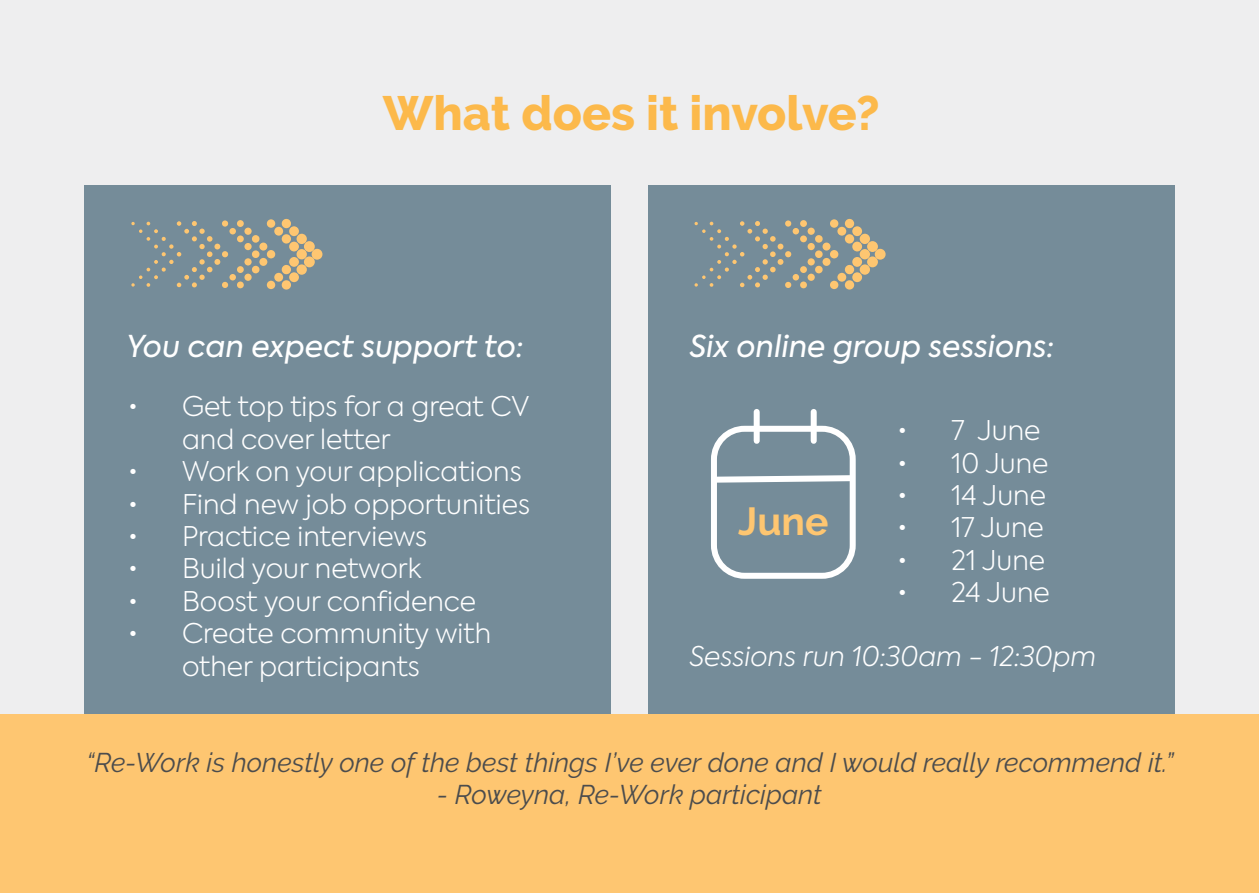
<style>
.page{position:relative;width:1259px;height:893px;background:#eeeeef}
.page>*{position:absolute;margin:0;border:0;box-sizing:border-box;transform-origin:0 0}
.t1{font:800 48px "Raleway";color:#fcb94b}
.t2{font:700 39px "Raleway";color:#fec671}
.t3{font:italic 30px "Axiforma";color:#fff}
.t4{font:300 27px/32.4px "Axiforma";color:#fff}
.t5{font:italic 27px "Raleway";color:#4b4c4d}
.t6{font:italic 300 27px "Axiforma";color:#fff}
</style>
<div class="page">
<div style="left:84px;top:185px;width:527px;height:529px;background:#758c99"></div>
<div style="left:648px;top:185px;width:526px;height:529px;background:#758c99"></div>
<div style="left:259px;top:243px;width:8px;height:8px;background:#fec671;border-radius:50%"></div>
<div style="left:244px;top:243px;width:8px;height:7px;background:#fec671;border-radius:50%"></div>
<div style="left:244px;top:258px;width:8px;height:7px;background:#fec671;border-radius:50%"></div>
<div style="left:259px;top:258px;width:8px;height:8px;background:#fec671;border-radius:50%"></div>
<svg style="left:252px;top:250px;width:7px;height:8px"></svg>
<svg style="left:267px;top:250px;width:8px;height:8px"></svg>
<svg style="left:267px;top:219px;width:8px;height:9px"></svg>
<svg style="left:237px;top:220px;width:7px;height:7px"></svg>
<svg style="left:282px;top:219px;width:9px;height:9px"></svg>
<svg style="left:252px;top:235px;width:7px;height:8px"></svg>
<div style="left:237px;top:235px;width:7px;height:7px;background:#fec671;border-radius:50%"></div>
<div style="left:289px;top:226px;width:10px;height:10px;background:#fec671;border-radius:50%"></div>
<div style="left:274px;top:227px;width:9px;height:9px;background:#fec671;border-radius:50%"></div>
<div style="left:229px;top:228px;width:7px;height:6px;background:#fec671;border-radius:50%"></div>
<div style="left:244px;top:228px;width:8px;height:7px;background:#fec671;border-radius:50%"></div>
<div style="left:237px;top:266px;width:7px;height:7px;background:#fec671;border-radius:50%"></div>
<svg style="left:252px;top:266px;width:7px;height:7px"></svg>
<svg style="left:282px;top:234px;width:40px;height:40px"></svg>
<svg style="left:267px;top:281px;width:8px;height:8px"></svg>
<svg style="left:282px;top:280px;width:9px;height:10px"></svg>
<svg style="left:237px;top:281px;width:7px;height:7px"></svg>
<div style="left:229px;top:274px;width:7px;height:6px;background:#fec671;border-radius:50%"></div>
<svg style="left:131px;top:220px;width:97px;height:68px"></svg>
<div style="left:244px;top:274px;width:8px;height:7px;background:#fec671;border-radius:50%"></div>
<div style="left:289px;top:272px;width:10px;height:10px;background:#fec671;border-radius:50%"></div>
<div style="left:274px;top:273px;width:9px;height:9px;background:#fec671;border-radius:50%"></div>
<div style="left:0;top:714px;width:1259px;height:179px;background:#fec671"></div>
<div style="left:711px;top:426px;width:144px;height:153px;border:6px solid #fff;border-radius:31px"></div>
<svg style="left:711px;top:472px;width:145px;height:14px"></svg>
<div style="left:753px;top:412px;width:6px;height:29px;background:#fff"></div>
<div style="left:810px;top:412px;width:6px;height:29px;background:#fff"></div>
<div style="left:822px;top:243px;width:8px;height:8px;background:#fec671;border-radius:50%"></div>
<div style="left:807px;top:243px;width:8px;height:7px;background:#fec671;border-radius:50%"></div>
<div style="left:807px;top:258px;width:8px;height:7px;background:#fec671;border-radius:50%"></div>
<div style="left:822px;top:258px;width:8px;height:8px;background:#fec671;border-radius:50%"></div>
<svg style="left:815px;top:250px;width:7px;height:8px"></svg>
<svg style="left:830px;top:250px;width:8px;height:8px"></svg>
<svg style="left:830px;top:219px;width:8px;height:9px"></svg>
<svg style="left:800px;top:220px;width:7px;height:7px"></svg>
<svg style="left:845px;top:219px;width:9px;height:9px"></svg>
<svg style="left:815px;top:235px;width:7px;height:8px"></svg>
<div style="left:800px;top:235px;width:7px;height:7px;background:#fec671;border-radius:50%"></div>
<div style="left:852px;top:226px;width:10px;height:10px;background:#fec671;border-radius:50%"></div>
<div style="left:837px;top:227px;width:9px;height:9px;background:#fec671;border-radius:50%"></div>
<div style="left:792px;top:228px;width:7px;height:6px;background:#fec671;border-radius:50%"></div>
<div style="left:807px;top:228px;width:8px;height:7px;background:#fec671;border-radius:50%"></div>
<div style="left:800px;top:266px;width:7px;height:7px;background:#fec671;border-radius:50%"></div>
<svg style="left:815px;top:266px;width:7px;height:7px"></svg>
<svg style="left:845px;top:234px;width:40px;height:40px"></svg>
<svg style="left:830px;top:281px;width:8px;height:8px"></svg>
<svg style="left:845px;top:280px;width:9px;height:10px"></svg>
<svg style="left:800px;top:281px;width:7px;height:7px"></svg>
<div style="left:792px;top:274px;width:7px;height:6px;background:#fec671;border-radius:50%"></div>
<svg style="left:694px;top:220px;width:97px;height:68px"></svg>
<div style="left:807px;top:274px;width:8px;height:7px;background:#fec671;border-radius:50%"></div>
<div style="left:852px;top:272px;width:10px;height:10px;background:#fec671;border-radius:50%"></div>
<div style="left:837px;top:273px;width:9px;height:9px;background:#fec671;border-radius:50%"></div>
<p class="t1" style="left:383px;top:86px;width:498px">What does it involve?</p>
<p class="t3" style="left:126px;top:327px;width:399px">You can expect support to:</p>
<p class="t4" style="left:182px;top:390px;width:349px;text-indent:-54px">• Get top tips for a great CV and cover letter</p>
<p class="t4" style="left:128px;top:455px;width:395px">• Work on your applications</p>
<p class="t4" style="left:128px;top:487px;width:403px">• Find new job opportunities</p>
<p class="t4" style="left:128px;top:520px;width:301px">• Practice interviews</p>
<p class="t4" style="left:128px;top:552px;width:295px">• Build your network</p>
<p class="t4" style="left:128px;top:585px;width:350px">• Boost your confidence</p>
<p class="t4" style="left:182px;top:617px;width:311px;text-indent:-54px">• Create community with other participants</p>
<p class="t3" style="left:689px;top:327px;width:366px">Six online group sessions:</p>
<p class="t2" style="left:738px;top:499px;width:92px">June</p>
<p class="t4" style="left:897px;top:414px;width:144px">• 7 June</p>
<p class="t4" style="left:897px;top:446px;width:153px">• 10 June</p>
<p class="t4" style="left:897px;top:479px;width:150px">• 14 June</p>
<p class="t4" style="left:897px;top:511px;width:148px">• 17 June</p>
<p class="t4" style="left:897px;top:544px;width:149px">• 21 June</p>
<p class="t4" style="left:897px;top:576px;width:154px">• 24 June</p>
<p class="t6" style="left:689px;top:639px;width:408px">Sessions run 10:30am - 12:30pm</p>
<p class="t5" style="left:86px;top:747px;width:1089px">“Re-Work is honestly one of the best things I’ve ever done and I would really recommend it.”</p>
<p class="t5" style="left:437px;top:779px;width:386px">- Roweyna, Re-Work participant</p>
</div>
